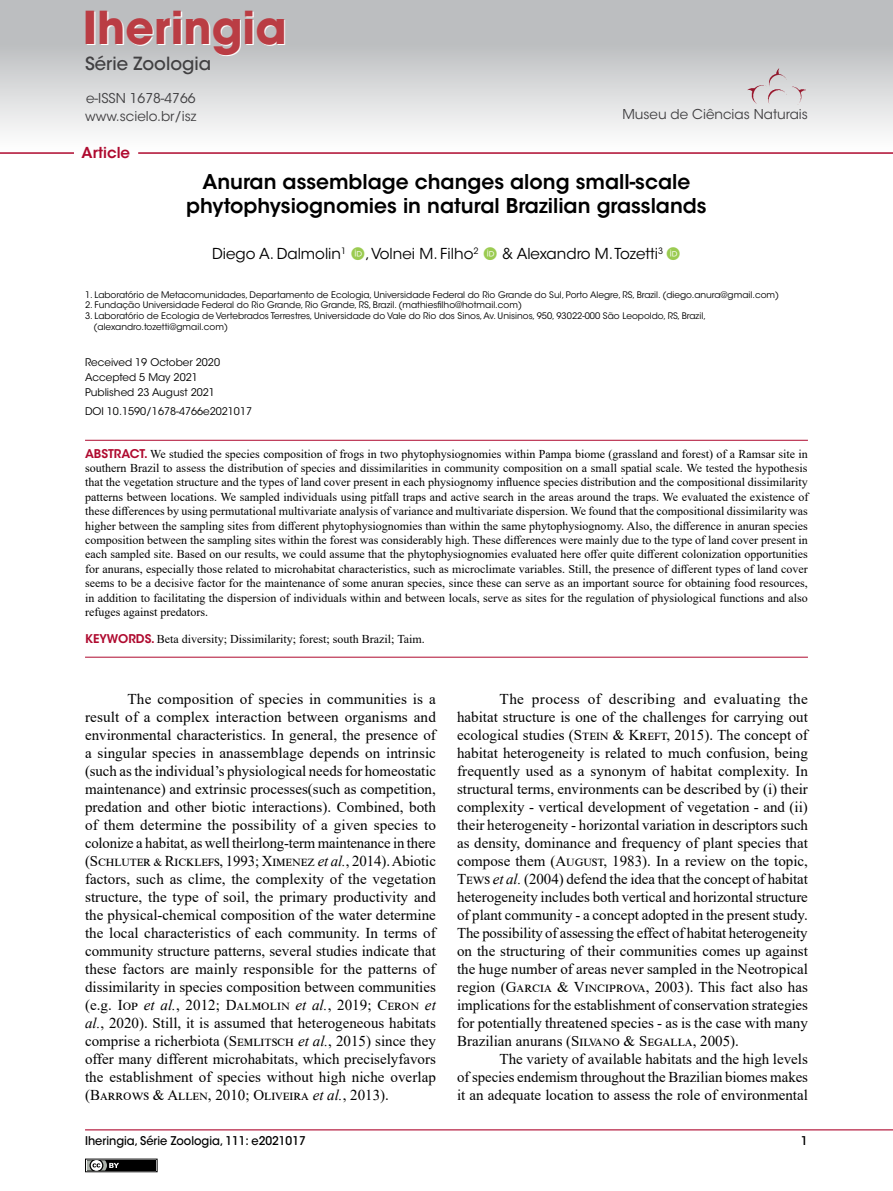
<style>
.page{position:relative;width:893px;height:1191px;background:#fff}
.page>*{position:absolute;margin:0;border:0;box-sizing:border-box;transform-origin:0 0}
.t1{font:700 45px "ITC Avant Garde Std";color:#ba3d44}
.t2{font:600 20.25px/24px "ITC Avant Garde Std";color:#000;text-align:center}
.t3{font:500 18px "ITC Avant Garde Std";color:#414042}
.t4{font:15px/18px "Times New Roman";color:#000;text-align:justify}
.t5{font:15px "ITC Avant Garde Std";color:#000}
.t6{font:600 15px "ITC Avant Garde Std";color:#af0a2f}
.t7{font:13.5px "ITC Avant Garde Std";color:#414042}
.t8{font:12px/14.4px "Times New Roman";color:#000;text-align:justify}
.t9{font:500 12px "ITC Avant Garde Std";color:#000;scale:.95 1}
.t10{font:500 12px "ITC Avant Garde Std";color:#000}
.t11{font:10.5px/15px "ITC Avant Garde Std";color:#000}
.t12{font:9px/10.8px "ITC Avant Garde Std";color:#000}
.s1{font-family:"ITC Avant Garde Std";font-weight:600;color:#af0a2f}
.s2{font-style:italic}
</style>
<div class="page">
<hr style="left:85px;top:1129px;width:808px;height:1px;background:#af0a2f">
<div style="left:85px;top:1158px;width:73px;height:14px;border:1px solid #000"></div>
<div style="left:87px;top:1160px;width:69px;height:10px;background:#000"></div>
<svg style="left:87px;top:1160px;width:32px;height:10px"></svg>
<div style="left:0;top:0;width:893px;height:151px;background:linear-gradient(to bottom,#aeb0b3,#fbfbfb)"></div>
<img style="left:747px;top:67px;width:61px;height:38px">
<hr style="left:0;top:152px;width:74px;height:2px;background:#af0a2f">
<hr style="left:138px;top:152px;width:755px;height:2px;background:#af0a2f">
<hr style="left:85px;top:440px;width:723px;height:1px;background:#af0a2f">
<hr style="left:85px;top:657px;width:723px;height:1px;background:#af0a2f">
<h1 class="t1" style="left:83px;top:-2px;width:205px">Iheringia</h1>
<p class="t3" style="left:85px;top:52px;width:128px">Série Zoologia</p>
<p class="t7" style="left:85px;top:107px;width:113px">www.scielo.br/isz</p>
<p class="t7" style="left:622px;top:106px;width:187px">Museu de Ciências Naturais</p>
<p class="t7" style="left:86px;top:90px;width:111px">e-ISSN 1678-4766</p>
<p class="t6" style="left:82px;top:143px;width:50px">Article</p>
<h2 class="t2" style="left:186px;top:170px;width:522px">Anuran assemblage changes along small-scale phytophysiognomies in natural Brazilian grasslands</h2>
<p class="t5" style="left:212px;top:244px;width:135px">Diego A. Dalmolin<sup>1</sup></p>
<p class="t5" style="left:365px;top:244px;width:114px">, Volnei M. Filho<sup>2</sup></p>
<p class="t5" style="left:502px;top:244px;width:163px">&amp; Alexandro M. Tozetti<sup>3</sup></p>
<p class="t12" style="left:85px;top:289px;width:696px">1. Laboratório de Metacomunidades, Departamento de Ecologia, Universidade Federal do Rio Grande do Sul, Porto Alegre, RS, Brazil. (diego.anura@gmail.com)</p>
<p class="t12" style="left:85px;top:300px;width:438px">2. Fundação Universidade Federal do Rio Grande, Rio Grande, RS, Brazil. (mathiesfilho@hotmail.com)</p>
<p class="t12" style="left:94px;top:310px;width:614px;text-indent:-9px">3. Laboratório de Ecologia de Vertebrados Terrestres, Universidade do Vale do Rio dos Sinos, Av. Unisinos, 950, 93022-000 São Leopoldo, RS, Brazil, (alexandro.tozetti@gmail.com)</p>
<p class="t11" style="left:85px;top:355px;width:137px">Received 19 October 2020<br>Accepted 5 May 2021<br>Published 23 August 2021</p>
<p class="t11" style="left:85px;top:404px;width:169px">DOI 10.1590/1678-4766e2021017</p>
<p class="t8" style="left:85px;top:446px;width:725px"><span class="s1">ABSTRACT.</span> We studied the species composition of frogs in two phytophysiognomies within Pampa biome (grassland and forest) of a Ramsar site in southern Brazil to assess the distribution of species and dissimilarities in community composition on a small spatial scale. We tested the hypothesis that the vegetation structure and the types of land cover present in each physiognomy influence species distribution and the compositional dissimilarity patterns between locations. We sampled individuals using pitfall traps and active search in the areas around the traps. We evaluated the existence of these differences by using permutational multivariate analysis of variance and multivariate dispersion. We found that the compositional dissimilarity was higher between the sampling sites from different phytophysiognomies than within the same phytophysiognomy. Also, the difference in anuran species composition between the sampling sites within the forest was considerably high. These differences were mainly due to the type of land cover present in each sampled site. Based on our results, we could assume that the phytophysiognomies evaluated here offer quite different colonization opportunities for anurans, especially those related to microhabitat characteristics, such as microclimate variables. Still, the presence of different types of land cover seems to be a decisive factor for the maintenance of some anuran species, since these can serve as an important source for obtaining food resources, in addition to facilitating the dispersion of individuals within and between locals, serve as sites for the regulation of physiological functions and also refuges against predators.</p>
<p class="t8" style="left:85px;top:631px;width:341px"><span class="s1">KEYWORDS.</span> Beta diversity; Dissimilarity; forest; south Brazil; Taim.</p>
<p class="t4" style="left:85px;top:689px;width:352px;text-indent:43px">The composition of species in communities is a result of a complex interaction between organisms and environmental characteristics. In general, the presence of a singular species in anassemblage depends on intrinsic (such as the individual’s physiological needs for homeostatic maintenance) and extrinsic processes(such as competition, predation and other biotic interactions). Combined, both of them determine the possibility of a given species to colonize a habitat, as well theirlong-term maintenance in there (Schluter &amp; Ricklefs, 1993; Ximenez <span class="s2">et al.</span>, 2014). Abiotic factors, such as clime, the complexity of the vegetation structure, the type of soil, the primary productivity and the physical-chemical composition of the water determine the local characteristics of each community. In terms of community structure patterns, several studies indicate that these factors are mainly responsible for the patterns of dissimilarity in species composition between communities (e.g. Iop <span class="s2">et al.</span>, 2012; Dalmolin <span class="s2">et al.</span>, 2019; Ceron <span class="s2">et al.</span>, 2020). Still, it is assumed that heterogeneous habitats comprise a richerbiota (Semlitsch <span class="s2">et al.</span>, 2015) since they offer many different microhabitats, which preciselyfavors the establishment of species without high niche overlap (Barrows &amp; Allen, 2010; Oliveira <span class="s2">et al.</span>, 2013).</p>
<p class="t4" style="left:457px;top:689px;width:352px;text-indent:43px">The process of describing and evaluating the habitat structure is one of the challenges for carrying out ecological studies (Stein &amp; Kreft, 2015). The concept of habitat heterogeneity is related to much confusion, being frequently used as a synonym of habitat complexity. In structural terms, environments can be described by (i) their complexity - vertical development of vegetation - and (ii) their heterogeneity - horizontal variation in descriptors such as density, dominance and frequency of plant species that compose them (August, 1983). In a review on the topic, Tews <span class="s2">et al.</span> (2004) defend the idea that the concept of habitat heterogeneity includes both vertical and horizontal structure of plant community - a concept adopted in the present study.<br>The possibility of assessing the effect of habitat heterogeneity on the structuring of their communities comes up against the huge number of areas never sampled in the Neotropical region (Garcia &amp; Vinciprova, 2003). This fact also has implications for the establishment of conservation strategies for potentially threatened species - as is the case with many Brazilian anurans (Silvano &amp; Segalla, 2005).</p>
<p class="t4" style="left:457px;top:1049px;width:352px;text-indent:43px">The variety of available habitats and the high levels of species endemism throughout the Brazilian biomes makes it an adequate location to assess the role of environmental</p>
<p class="t9" style="left:85px;top:1133px;width:234px">Iheringia, Série Zoologia, 111: e2021017</p>
<p class="t10" style="left:801px;top:1132px;width:9px">1</p>
</div>
